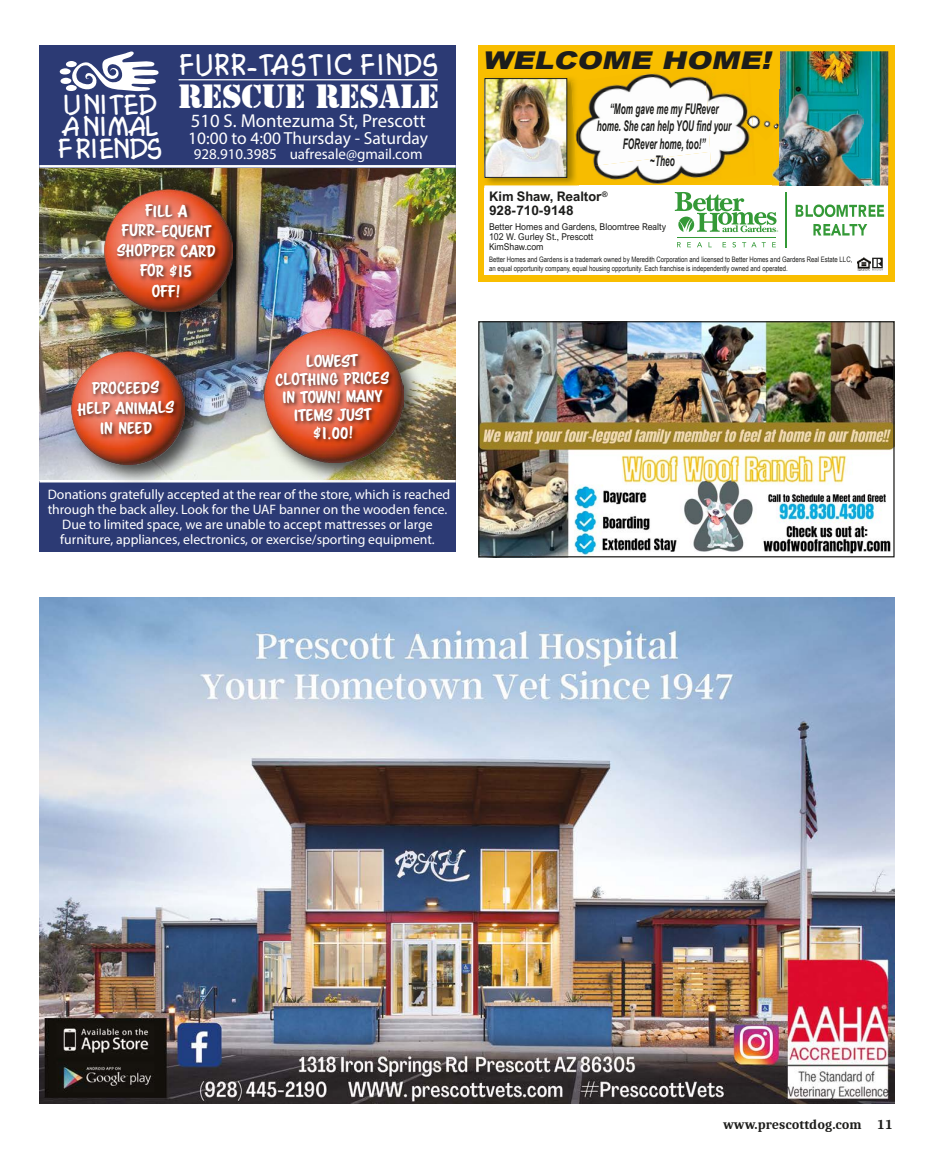
<style>
.page{position:relative;width:934px;height:1159px;background:#fff}
.page>*{position:absolute;margin:0;border:0;box-sizing:border-box;transform-origin:0 0}
.t1{font:31.38px "Stamp Plain";letter-spacing:-.015em;color:#fff}
.t2{font:29.75px "Cosmic Plain";letter-spacing:-.01em;color:#fff}
.t3{font:27.5px/22px "Cosmic Plain";letter-spacing:.05em;color:#fff;scale:1.06 1}
.t4{font:italic 900 24.5px "Arial";color:#1d1d1b;scale:1.22 1}
.t5{font:18.75px "Myriad Pro";color:#fff}
.t6{font:17.5px "Myriad Pro";color:#fff}
.t7{font:15px/20px "Scriptorama Markdown JF";letter-spacing:-.01em;color:#fff;text-align:center}
.t8{font:15px "Myriad Pro";color:#fff}
.t9{font:italic 700 14.62px/17.6px "Arial Narrow";color:#1d1d1b;text-align:center;scale:.68 1}
.t10{font:13.75px/15px "Myriad Pro";color:#fff;text-align:center}
.t11{font:700 13.75px "Caladea";color:#1d1d1b}
.t12{font:700 13.25px/14.4px "Arial Nova";color:#1d1d1b}
.t13{font:9.38px/10.2px "Arial Nova";color:#1d1d1b;scale:.94 1}
.t14{font:7.5px/9px "Arial Narrow";color:#1d1d1b}
</style>
<div class="page">
<img style="left:480px;top:323px;width:412px;height:232px">
<div style="left:478px;top:321px;width:416px;height:236px;border:1px solid #1d1d1b"></div>
<img style="left:40px;top:597px;width:854px;height:506px">
<img style="left:39px;top:168px;width:417px;height:312px">
<div style="left:39px;top:46px;width:417px;height:122px;background:#2c3a74"></div>
<div style="left:39px;top:481px;width:417px;height:70px;background:#2c3a74"></div>
<hr style="left:39px;top:165px;width:417px;height:3px;background:#fff">
<hr style="left:39px;top:480px;width:417px;height:2px;background:#fff">
<hr style="left:179px;top:79px;width:259px;height:1px;background:#fff">
<img style="left:95px;top:180px;width:165px;height:159px">
<img style="left:105px;top:189px;width:128px;height:123px">
<img style="left:113px;top:200px;width:110px;height:108px">
<svg style="left:59px;top:51px;width:100px;height:41px"></svg>
<img style="left:62px;top:342px;width:150px;height:141px">
<img style="left:72px;top:352px;width:112px;height:112px">
<img style="left:73px;top:377px;width:109px;height:69px">
<img style="left:255px;top:319px;width:176px;height:164px">
<img style="left:265px;top:329px;width:139px;height:134px">
<img style="left:271px;top:349px;width:126px;height:102px">
<div style="left:478px;top:45px;width:416px;height:236px;background:#f9be00"></div>
<img style="left:579px;top:73px;width:126px;height:79px">
<img style="left:705px;top:80px;width:46px;height:95px">
<img style="left:579px;top:152px;width:133px;height:34px">
<div style="left:484px;top:186px;width:404px;height:89px;background:#fff"></div>
<img style="left:484px;top:77px;width:91px;height:109px">
<img style="left:571px;top:81px;width:8px;height:105px">
<img style="left:486px;top:80px;width:79px;height:96px">
<div style="left:484px;top:78px;width:83px;height:100px;border:1px solid #1d1d1b"></div>
<img style="left:780px;top:51px;width:108px;height:135px">
<img style="left:772px;top:90px;width:91px;height:95px">
<img style="left:753px;top:115px;width:18px;height:14px">
<img style="left:745px;top:114px;width:8px;height:15px">
<img style="left:772px;top:119px;width:7px;height:15px">
<svg style="left:858px;top:258px;width:25px;height:13px"></svg>
<svg style="left:677px;top:242px;width:4px;height:5px"></svg>
<svg style="left:687px;top:242px;width:4px;height:5px"></svg>
<svg style="left:697px;top:242px;width:5px;height:5px"></svg>
<svg style="left:708px;top:242px;width:4px;height:5px"></svg>
<svg style="left:722px;top:242px;width:4px;height:5px"></svg>
<svg style="left:732px;top:242px;width:4px;height:5px"></svg>
<svg style="left:742px;top:242px;width:24px;height:5px"></svg>
<svg style="left:772px;top:242px;width:4px;height:5px"></svg>
<hr style="left:677px;top:237px;width:98px;height:1px;background:#349937">
<svg style="left:675px;top:192px;width:103px;height:40px"></svg>
<svg style="left:795px;top:204px;width:89px;height:13px"></svg>
<svg style="left:813px;top:224px;width:54px;height:11px"></svg>
<hr style="left:785px;top:192px;width:1px;height:56px;background:#349937">
<p class="t3" style="left:57px;top:93px;width:98px">UNITED<br>ANIMAL<br>FRIENDS</p>
<p class="t2" style="left:178px;top:45px;width:258px">FURR-TASTIC FINDS</p>
<p class="t5" style="left:191px;top:109px;width:236px">510 S. Montezuma St, Prescott</p>
<p class="t6" style="left:188px;top:127px;width:241px">10:00 to 4:00 Thursday - Saturday</p>
<p class="t8" style="left:194px;top:144px;width:230px">928.910.3985 uafresale@gmail.com</p>
<p class="t1" style="left:178px;top:76px;width:263px">RESCUE RESALE</p>
<p class="t7" style="left:117px;top:201px;width:100px">FILL A<br>FURR-EQUENT<br>SHOPPER CARD<br>FOR $15<br>OFF!</p>
<p class="t7" style="left:77px;top:379px;width:98px;rotate:-1deg">PROCEEDS<br>HELP ANIMALS<br>IN NEED</p>
<p class="t7" style="left:275px;top:353px;width:115px;line-height:18px;rotate:-1deg">LOWEST<br>CLOTHING PRICES<br>IN TOWN! M ANY<br>ITEMS JUST $1.00!</p>
<p class="t10" style="left:48px;top:486px;width:404px">Donations gratefully accepted at the rear of the store, which is reached through the back alley. Look for the UAF banner on the wooden fence.<br>Due to limited space, we are unable to accept mattresses or large furniture, appliances, electronics, or exercise/sporting equipment.</p>
<p class="t4" style="left:482px;top:43px;width:244px">WELCOME HOME!</p>
<p class="t9" style="left:597px;top:99px;width:199px">“Mom gave me my FURever home. She can help YOU find your<br>FORever home, too!”<br>~Theo</p>
<p class="t12" style="left:489px;top:189px;width:120px">Kim Shaw, Realtor<sup>®<br></sup>928-710-9148</p>
<p class="t13" style="left:489px;top:221px;width:190px">Better Homes and Gardens, Bloomtree Realty<br>102 W. Gurley St., Prescott<br>KimShaw.com</p>
<p class="t14" style="left:489px;top:255px;width:365px">Better Homes and Gardens is a trademark owned by Meredith Corporation and licensed to Better Homes and Gardens Real Estate LLC, an equal opportunity company, equal housing opportunity. Each franchise is independently owned and operated.</p>
<p class="t11" style="left:723px;top:1116px;width:171px">www.prescottdog.com 11</p>
</div>
